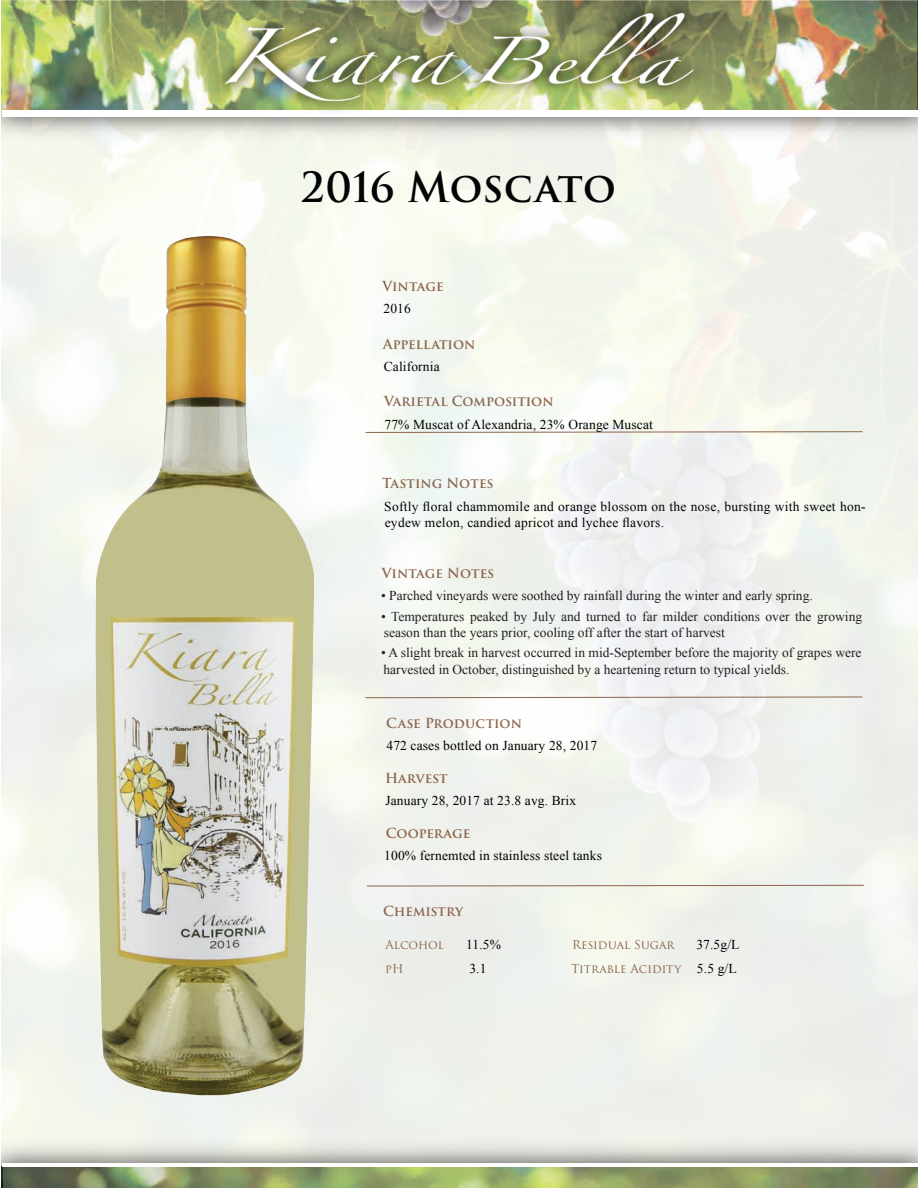
<style>
.page{position:relative;width:918px;height:1188px;background:#fff}
.page>*{position:absolute;margin:0;border:0;box-sizing:border-box;transform-origin:0 0}
.t1{font:600 40.5px "Trajan Pro 3";letter-spacing:.005em;color:#020304}
.t2{font:13.5px/16.5px "Times New Roman";color:#231f20}
.t3{font:13.5px "Times New Roman";letter-spacing:.01em;color:#000}
.t4{font:13.5px/16.5px "Times New Roman";letter-spacing:.02em;color:#020304}
.t5{font:600 13.5px "Trajan Pro 3";color:#8c644c}
.t6{font:12px "Trajan Pro 3";color:#8c644c}
.s1{font-family:"Times New Roman";font-size:13.5px;color:#000}
</style>
<div class="page">
<img style="left:2px;top:0;width:915px;height:110px">
<img style="left:207px;top:0;width:505px;height:120px">
<img style="left:225px;top:14px;width:469px;height:87px">
<svg style="left:3px;top:1167px;width:915px;height:21px;background:#8a9964"></svg>
<svg style="left:365px;top:431px;width:498px;height:2px"></svg>
<svg style="left:365px;top:696px;width:498px;height:2px"></svg>
<img style="left:54px;top:230px;width:301px;height:868px">
<svg style="left:366px;top:885px;width:498px;height:2px"></svg>
<p class="t1" style="left:301px;top:158px;width:316px">2016 Moscato</p>
<p class="t5" style="left:382px;top:276px;width:63px">Vintage</p>
<p class="t3" style="left:384px;top:300px;width:29px">2016</p>
<p class="t5" style="left:383px;top:334px;width:94px">Appellation</p>
<p class="t3" style="left:384px;top:357px;width:57px">California</p>
<p class="t5" style="left:384px;top:392px;width:171px">Varietal Composition</p>
<p class="t3" style="left:384px;top:415px;width:270px">77% Muscat of Alexandria, 23% Orange Muscat</p>
<p class="t5" style="left:382px;top:473px;width:113px">Tasting Notes</p>
<p class="t4" style="left:384px;top:498px;width:483px">Softly floral chammomile and orange blossom on the nose, bursting with sweet hon&shy;eydew melon, candied apricot and lychee flavors.</p>
<p class="t5" style="left:382px;top:563px;width:114px">Vintage Notes</p>
<p class="t2" style="left:381px;top:587px;width:433px">• Parched vineyards were soothed by rainfall during the winter and early spring.</p>
<p class="t2" style="left:381px;top:608px;width:483px">• Temperatures peaked by July and turned to far milder conditions over the growing season than the years prior, cooling off after the start of harvest</p>
<p class="t2" style="left:381px;top:644px;width:482px">• A slight break in harvest occurred in mid-September before the majority of grapes were harvested in October, distinguished by a heartening return to typical yields.</p>
<p class="t5" style="left:386px;top:713px;width:137px">Case Production</p>
<p class="t3" style="left:386px;top:736px;width:212px">472 cases bottled on January 28, 2017</p>
<p class="t5" style="left:385px;top:768px;width:64px">Harvest</p>
<p class="t3" style="left:385px;top:791px;width:192px">January 28, 2017 at 23.8 avg. Brix</p>
<p class="t5" style="left:386px;top:823px;width:86px">Cooperage</p>
<p class="t3" style="left:384px;top:846px;width:219px">100% fernemted in stainless steel tanks</p>
<p class="t5" style="left:383px;top:901px;width:82px">Chemistry</p>
<p class="t6" style="left:385px;top:936px;width:60px">Alcohol</p>
<p class="t3" style="left:466px;top:935px;width:36px">11.5%</p>
<p class="t6" style="left:385px;top:961px;width:20px">pH</p>
<p class="t3" style="left:469px;top:960px;width:19px">3.1</p>
<p class="t6" style="left:572px;top:936px;width:104px">Residual Sugar</p>
<p class="t3" style="left:696px;top:935px;width:45px">37.5g/L</p>
<p class="t6" style="left:571px;top:960px;width:167px">Titrable Acidity <span class="s1">5.5 g/L</span></p>
</div>
